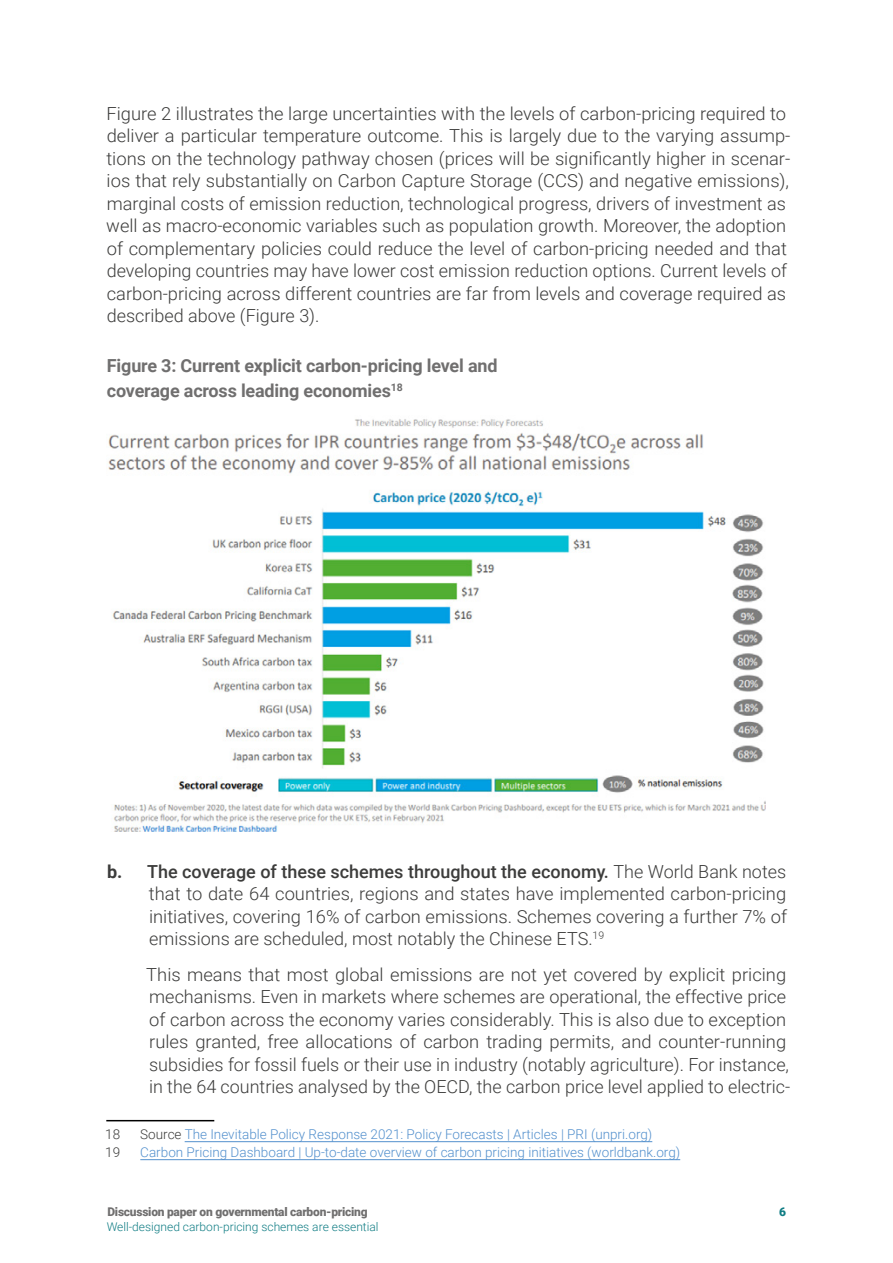
<style>
.page{position:relative;width:893px;height:1263px;background:#fff}
.page>*{position:absolute;margin:0;border:0;box-sizing:border-box;transform-origin:0 0}
.t1{font:300 18px/22.5px "Roboto";color:#3c3c3b}
.t2{font:700 18px/25.5px "Roboto";letter-spacing:-.01em;color:#706f6f}
.t3{font:300 13.5px "Roboto";color:#5390cd}
.t4{font:300 13.5px "Roboto";color:#3c3c3b}
.t5{font:300 12px "Roboto";color:#107d84}
.t6{font:900 12px "Roboto";letter-spacing:-.02em;color:#706f6f}
.t7{font:900 12px "Roboto";color:#107d84}
.s1{font-weight:700}
.s2{font-weight:500}
.s3{color:#3c3c3b}
</style>
<div class="page">
<img style="left:108px;top:419px;width:657px;height:413px">
<hr style="left:106px;top:1120px;width:108px;height:1px;background:#000">
<hr style="left:185px;top:1141px;width:467px;height:1px;background:#5390cd">
<hr style="left:140px;top:1159px;width:540px;height:1px;background:#5390cd">
<p class="t1" style="left:106px;top:101px;width:686px">Figure 2 illustrates the large uncertainties with the levels of carbon-pricing required to deliver a particular temperature outcome. This is largely due to the varying assump&shy;tions on the technology pathway chosen (prices will be significantly higher in scenar&shy;ios that rely substantially on Carbon Capture Storage (CCS) and negative emissions), marginal costs of emission reduction, technological progress, drivers of investment as well as macro-economic variables such as population growth. Moreover, the adoption of complementary policies could reduce the level of carbon-pricing needed and that developing countries may have lower cost emission reduction options. Current levels of carbon-pricing across different countries are far from levels and coverage required as described above (Figure 3).</p>
<p class="t2" style="left:107px;top:352px;width:392px">Figure 3: Current explicit carbon-pricing level and coverage across leading economies<sup>18</sup></p>
<p class="t1" style="left:149px;top:859px;width:640px;text-align:justify;text-indent:-42px"><span class="s1">b.</span> <span class="s2">The coverage of these schemes throughout the economy.</span> The World Bank notes that to date 64 countries, regions and states have implemented carbon-pricing initiatives, covering 16% of carbon emissions. Schemes covering a further 7% of emissions are scheduled, most notably the Chinese ETS.<sup>19</sup></p>
<p class="t1" style="left:146px;top:962px;width:646px">This means that most global emissions are not yet covered by explicit pricing mechanisms. Even in markets where schemes are operational, the effective price of carbon across the economy varies considerably. This is also due to exception rules granted, free allocations of carbon trading permits, and counter-running subsidies for fossil fuels or their use in industry (notably agriculture). For instance, in the 64 countries analysed by the OECD, the carbon price level applied to electric-</p>
<p class="t4" style="left:105px;top:1124px;width:16px">18</p>
<p class="t3" style="left:140px;top:1124px;width:513px"><span class="s3">Source</span> The Inevitable Policy Response 2021: Policy Forecasts | Articles | PRI (unpri.org)</p>
<p class="t4" style="left:105px;top:1142px;width:16px">19</p>
<p class="t3" style="left:140px;top:1142px;width:541px">Carbon Pricing Dashboard | Up-to-date overview of carbon pricing initiatives (worldbank.org)</p>
<p class="t6" style="left:107px;top:1203px;width:262px">Discussion paper on governmental carbon-pricing</p>
<p class="t7" style="left:779px;top:1203px;width:8px">6</p>
<p class="t5" style="left:107px;top:1218px;width:273px">Well-designed carbon-pricing schemes are essential</p>
</div>
